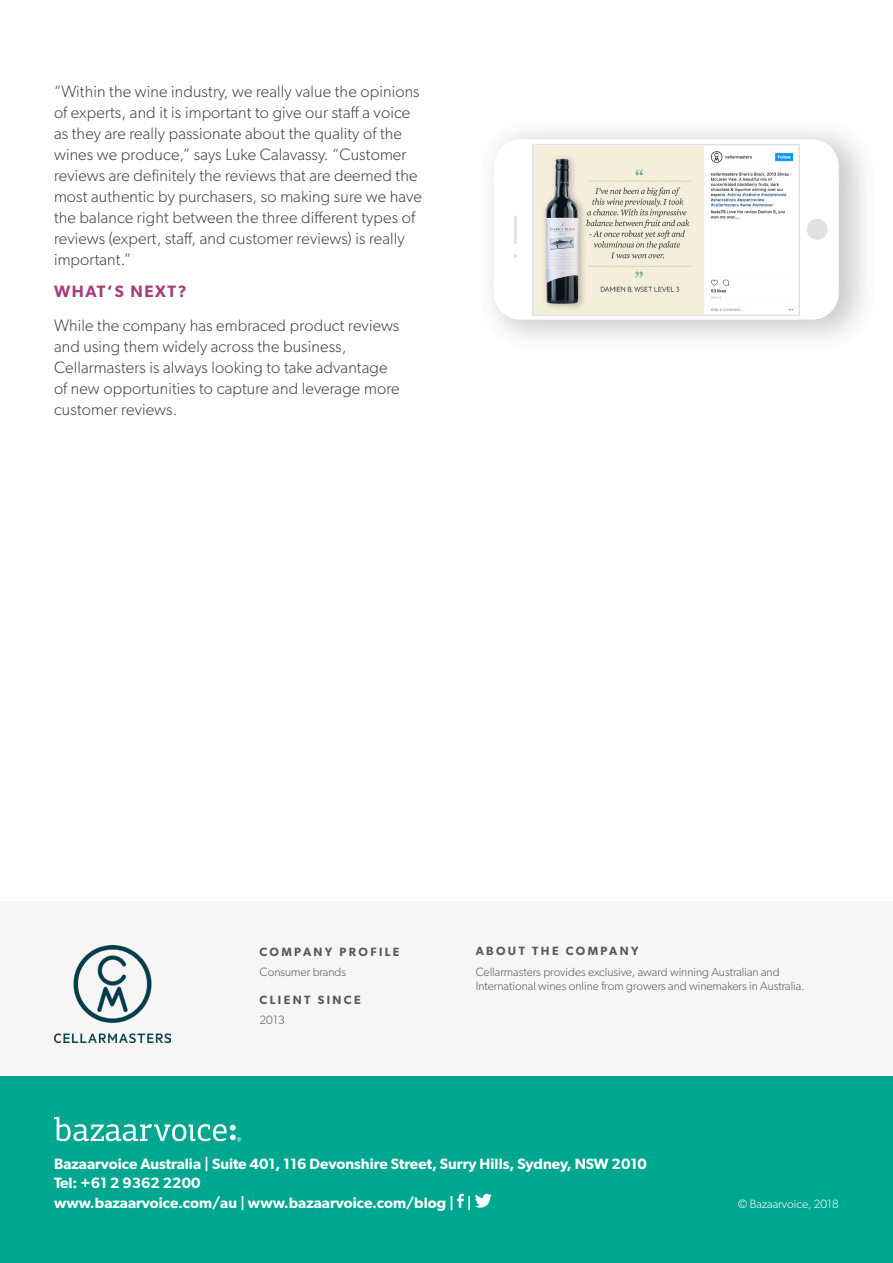
<style>
.page{position:relative;width:893px;height:1263px;background:#fff}
.page>*{position:absolute;margin:0;border:0;box-sizing:border-box;transform-origin:0 0}
.t1{font:300 16.5px/21px "Gibson";letter-spacing:.01em;color:#414042}
.t2{font:600 16.5px "Gibson";letter-spacing:.1em;color:#a63e7b}
.t3{font:600 15px/19.5px "Gibson";color:#fff}
.t4{font:300 12px/14.4px "Gibson";color:#58595b}
.t5{font:600 12px "Gibson";letter-spacing:.2em;color:#58595b}
.t6{font:300 12px "Gibson";color:#fff}
</style>
<div class="page">
<div style="left:0;top:1075px;width:893px;height:188px;background:#00a790"></div>
<svg style="left:54px;top:1117px;width:187px;height:24px"></svg>
<svg style="left:457px;top:1194px;width:7px;height:14px"></svg>
<svg style="left:475px;top:1194px;width:17px;height:14px"></svg>
<div style="left:0;top:901px;width:893px;height:174px;background:#f7f6f5"></div>
<img style="left:54px;top:945px;width:116px;height:97px">
<div style="left:807px;top:219px;width:21px;height:21px;background:#e0e2e4;border-radius:50%"></div>
<hr style="left:514px;top:216px;width:3px;height:28px;background:#e0e2e4;border-radius:2px">
<img style="left:535px;top:147px;width:259px;height:166px">
<div style="left:532px;top:144px;width:268px;height:172px;border:2px solid #e0e2e4"></div>
<p class="t1" style="left:54px;top:81px;width:369px">“Within the wine industry, we really value the opinions of experts, and it is important to give our staff a voice as they are really passionate about the quality of the wines we produce,” says Luke Calavassy. “Customer reviews are definitely the reviews that are deemed the most authentic by purchasers, so making sure we have the balance right between the three different types of reviews (expert, staff, and customer reviews) is really important.”</p>
<p class="t2" style="left:54px;top:281px;width:134px">WHAT’S NEXT?</p>
<p class="t1" style="left:54px;top:315px;width:347px">While the company has embraced product reviews and using them widely across the business, Cellarmasters is always looking to take advantage of new opportunities to capture and leverage more customer reviews.</p>
<p class="t5" style="left:260px;top:945px;width:142px">COMPANY PROFILE</p>
<p class="t4" style="left:260px;top:965px;width:88px">Consumer brands</p>
<p class="t5" style="left:260px;top:993px;width:103px">CLIENT SINCE</p>
<p class="t4" style="left:260px;top:1013px;width:27px">2013</p>
<p class="t5" style="left:476px;top:943px;width:165px">ABOUT THE COMPANY</p>
<p class="t4" style="left:476px;top:964px;width:330px">Cellarmasters provides exclusive, award winning Australian and<br>International wines online from growers and winemakers in Australia.</p>
<p class="t3" style="left:54px;top:1153px;width:594px">Bazaarvoice Australia | Suite 401, 116 Devonshire Street, Surry Hills, Sydney, NSW 2010<br>Tel: +61 2 9362 2200<br>www.bazaarvoice.com/au | www.bazaarvoice.com/blog | |</p>
<p class="t6" style="left:738px;top:1197px;width:103px">© Bazaarvoice, 2018</p>
</div>
